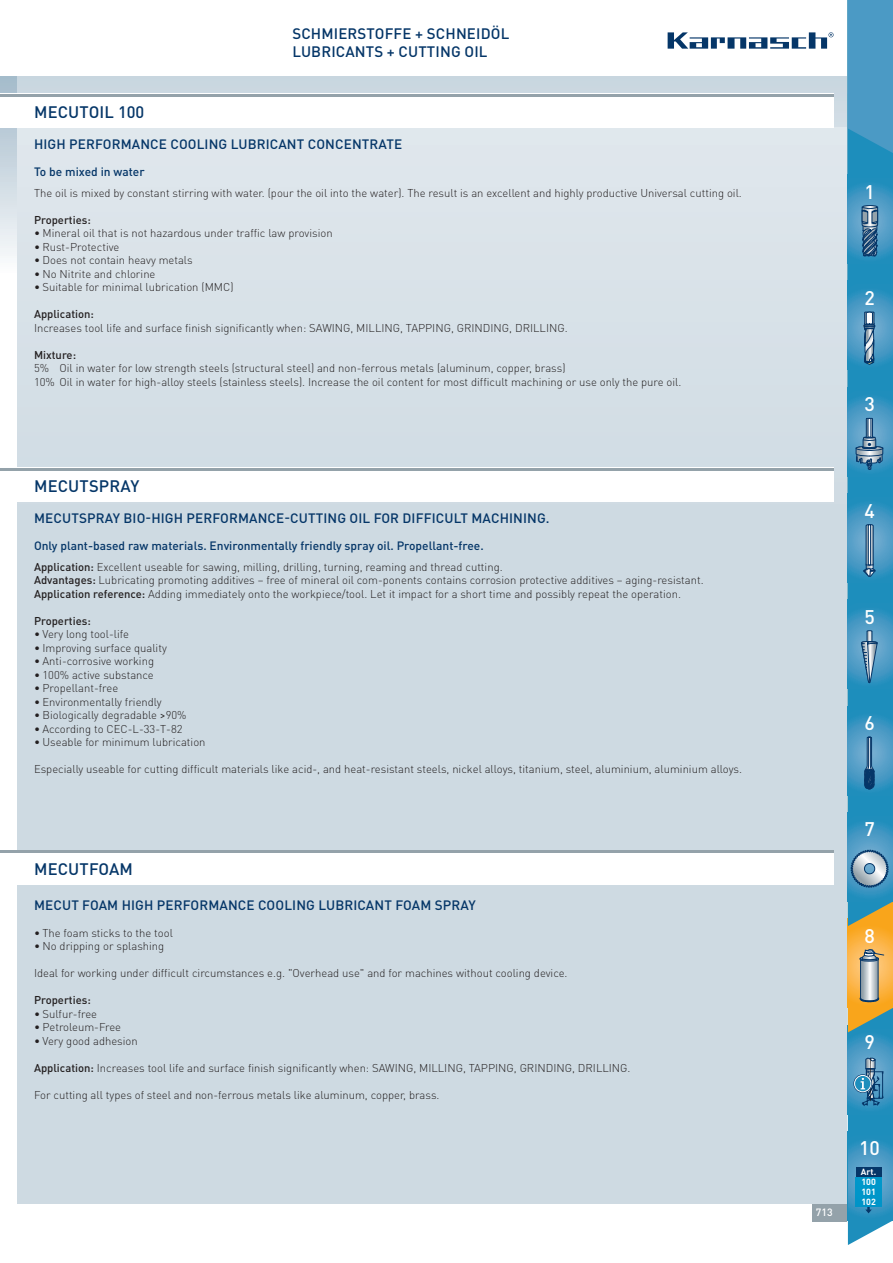
<style>
.page{position:relative;width:893px;height:1263px;background:#fff}
.page>*{position:absolute;margin:0;border:0;box-sizing:border-box;transform-origin:0 0}
.t1{font:500 19.5px "FFDIN";color:#fff}
.t2{font:500 16.5px "DIN Pro";letter-spacing:.01em;color:#053668}
.t3{font:500 15px/18px "DIN Pro";letter-spacing:.01em;color:#053668}
.t4{font:500 13.5px "DIN Pro";letter-spacing:.01em;color:#053668}
.t5{font:500 12px "DIN Pro";color:#053668}
.t6{font:300 11.25px/13.5px "DIN Pro";color:#231f20}
.t7{font:500 11.25px "DIN Pro";color:#231f20}
.t8{font:500 10.5px "DIN Pro";color:#fff}
.t9{font:700 8.85px/10.1px "FFDIN";color:#fff;text-align:justify}
.s1{font-weight:500}
.s2{font-weight:400}
</style>
<div class="page">
<div style="left:17px;top:77px;width:831px;height:51px;background:#c9d7e0"></div>
<div style="left:17px;top:128px;width:859px;height:1075px;background:linear-gradient(to right,#d2dde4,#d0dce4)"></div>
<div style="left:812px;top:1204px;width:64px;height:17px;background:#94a2aa"></div>
<svg style="left:668px;top:32px;width:165px;height:17px"></svg>
<svg style="left:0;top:77px;width:1px;height:179px"></svg>
<div style="left:0;top:94px;width:833px;height:34px;background:#fff"></div>
<div style="left:0;top:468px;width:833px;height:34px;background:#fff"></div>
<div style="left:0;top:850px;width:833px;height:34px;background:#fff"></div>
<hr style="left:0;top:94px;width:833px;height:3px;background:#94a2aa">
<hr style="left:0;top:468px;width:833px;height:3px;background:#94a2aa">
<hr style="left:0;top:850px;width:833px;height:3px;background:#94a2aa">
<svg style="left:848px;top:1220px;width:45px;height:25px"></svg>
<svg style="left:848px;top:1139px;width:45px;height:81px;background:#3c95c1"></svg>
<div style="left:856px;top:1167px;width:25px;height:9px;background:#053668"></div>
<div style="left:856px;top:1177px;width:25px;height:9px;background:#0098cb"></div>
<div style="left:856px;top:1187px;width:25px;height:10px;background:#0096c9"></div>
<div style="left:856px;top:1197px;width:25px;height:10px;background:#0094c8"></div>
<svg style="left:848px;top:1114px;width:45px;height:25px"></svg>
<svg style="left:848px;top:1032px;width:45px;height:82px;background:#3e97c2"></svg>
<div style="left:853px;top:1074px;width:19px;height:19px;border:2px solid #053668;border-radius:50%"></div>
<svg style="left:855px;top:1075px;width:16px;height:17px"></svg>
<div style="left:854px;top:1075px;width:17px;height:17px;border:1px solid #fff;border-radius:50%"></div>
<svg style="left:861px;top:1056px;width:22px;height:50px"></svg>
<svg style="left:848px;top:1008px;width:45px;height:24px"></svg>
<svg style="left:848px;top:926px;width:45px;height:82px;background:#fab03d"></svg>
<svg style="left:860px;top:949px;width:25px;height:53px"></svg>
<svg style="left:848px;top:0;width:45px;height:926px;background:#4294bc"></svg>
<h2 class="t2" style="left:34px;top:101px;width:112px">MECUTOIL 100</h2>
<h3 class="t3" style="left:292px;top:24px;width:218px">SCHMIERSTOFFE + SCHNEIDÖL<br>LUBRICANTS + CUTTING OIL</h3>
<p class="t4" style="left:34px;top:134px;width:370px">HIGH PERFORMANCE COOLING LUBRICANT CONCENTRATE</p>
<p class="t5" style="left:34px;top:163px;width:112px">To be mixed in water</p>
<p class="t6" style="left:34px;top:185px;width:709px">The oil is mixed by constant stirring with water. (pour the oil into the water). The result is an excellent and highly productive Universal cutting oil.</p>
<p class="t7" style="left:34px;top:212px;width:58px">Properties:</p>
<p class="t6" style="left:34px;top:226px;width:300px">• Mineral oil that is not hazardous under traffic law provision</p>
<p class="t6" style="left:34px;top:239px;width:87px">• Rust-Protective</p>
<p class="t6" style="left:34px;top:253px;width:160px">• Does not contain heavy metals</p>
<p class="t6" style="left:34px;top:266px;width:123px">• No Nitrite and chlorine</p>
<p class="t6" style="left:34px;top:280px;width:201px">• Suitable for minimal lubrication (MMC)</p>
<p class="t7" style="left:34px;top:306px;width:61px">Application:</p>
<p class="t6" style="left:34px;top:320px;width:535px">Increases tool life and surface finish significantly when: SAWING, MILLING, TAPPING, GRINDING, DRILLING.</p>
<p class="t7" style="left:34px;top:347px;width:44px">Mixture:</p>
<p class="t6" style="left:34px;top:361px;width:649px">5% Oil in water for low strength steels (structural steel) and non-ferrous metals (aluminum, copper, brass)<br>10% Oil in water for high-alloy steels (stainless steels). Increase the oil content for most difficult machining or use only the pure oil.</p>
<h2 class="t2" style="left:34px;top:475px;width:107px">MECUTSPRAY</h2>
<p class="t4" style="left:34px;top:509px;width:517px">MECUTSPRAY BIO-HIGH PERFORMANCE-CUTTING OIL FOR DIFFICULT MACHINING.</p>
<p class="t5" style="left:34px;top:537px;width:451px">Only plant-based raw materials. Environmentally friendly spray oil. Propellant-free.</p>
<p class="t6" style="left:34px;top:559px;width:671px"><span class="s1">Application:</span> Excellent useable for sawing, milling, drilling, turning, reaming and thread cutting.<br><span class="s1">Advantages:</span> Lubricating promoting additives – free of mineral oil com-ponents contains corrosion protective additives – aging-resistant.<br><span class="s1">Application reference:</span> Adding immediately onto the workpiece/tool. Let it impact for a short time and possibly repeat the operation.</p>
<p class="t7" style="left:34px;top:613px;width:58px">Properties:</p>
<p class="t6" style="left:34px;top:627px;width:96px">• Very long tool-life</p>
<p class="t6" style="left:34px;top:640px;width:134px">• Improving surface quality</p>
<p class="t6" style="left:34px;top:654px;width:122px">• Anti-corrosive working</p>
<p class="t6" style="left:34px;top:667px;width:121px">• 100% active substance</p>
<p class="t6" style="left:34px;top:681px;width:86px">• Propellant-free</p>
<p class="t6" style="left:34px;top:694px;width:129px">• Environmentally friendly</p>
<p class="t6" style="left:34px;top:708px;width:154px">• Biologically degradable <span class="s2">&gt;</span>90%</p>
<p class="t6" style="left:34px;top:721px;width:150px">• According to CEC-L-33-T-82</p>
<p class="t6" style="left:34px;top:735px;width:173px">• Useable for minimum lubrication</p>
<p class="t6" style="left:34px;top:762px;width:710px">Especially useable for cutting difficult materials like acid-, and heat-resistant steels, nickel alloys, titanium, steel, aluminium, aluminium alloys.</p>
<h2 class="t2" style="left:34px;top:858px;width:100px">MECUTFOAM</h2>
<p class="t4" style="left:34px;top:896px;width:443px">MECUT FOAM HIGH PERFORMANCE COOLING LUBRICANT FOAM SPRAY</p>
<p class="t6" style="left:34px;top:925px;width:140px">• The foam sticks to the tool</p>
<p class="t6" style="left:34px;top:939px;width:132px">• No dripping or splashing</p>
<p class="t6" style="left:34px;top:966px;width:535px">Ideal for working under difficult circumstances e.g. "Overhead use" and for machines without cooling device.</p>
<p class="t7" style="left:34px;top:992px;width:58px">Properties:</p>
<p class="t6" style="left:34px;top:1006px;width:65px">• Sulfur-free</p>
<p class="t6" style="left:34px;top:1020px;width:89px">• Petroleum-Free</p>
<p class="t6" style="left:34px;top:1033px;width:105px">• Very good adhesion</p>
<p class="t6" style="left:34px;top:1060px;width:598px"><span class="s1">Application:</span> Increases tool life and surface finish significantly when: SAWING, MILLING, TAPPING, GRINDING, DRILLING.</p>
<p class="t6" style="left:34px;top:1087px;width:407px">For cutting all types of steel and non-ferrous metals like aluminum, copper, brass.</p>
<h1 class="t1" style="left:864px;top:179px;width:12px">1</h1>
<h1 class="t1" style="left:864px;top:285px;width:12px">2</h1>
<h1 class="t1" style="left:864px;top:392px;width:12px">3</h1>
<h1 class="t1" style="left:864px;top:498px;width:12px">4</h1>
<h1 class="t1" style="left:864px;top:604px;width:12px">5</h1>
<h1 class="t1" style="left:864px;top:711px;width:12px">6</h1>
<h1 class="t1" style="left:864px;top:817px;width:12px">7</h1>
<h1 class="t1" style="left:864px;top:923px;width:12px">8</h1>
<h1 class="t1" style="left:864px;top:1029px;width:12px">9</h1>
<p class="t8" style="left:816px;top:1205px;width:18px">713</p>
<h1 class="t1" style="left:859px;top:1136px;width:22px">10</h1>
<p class="t9" style="left:861px;top:1166px;width:17px">Art.<br>100<br>101<br>102</p>
</div>
